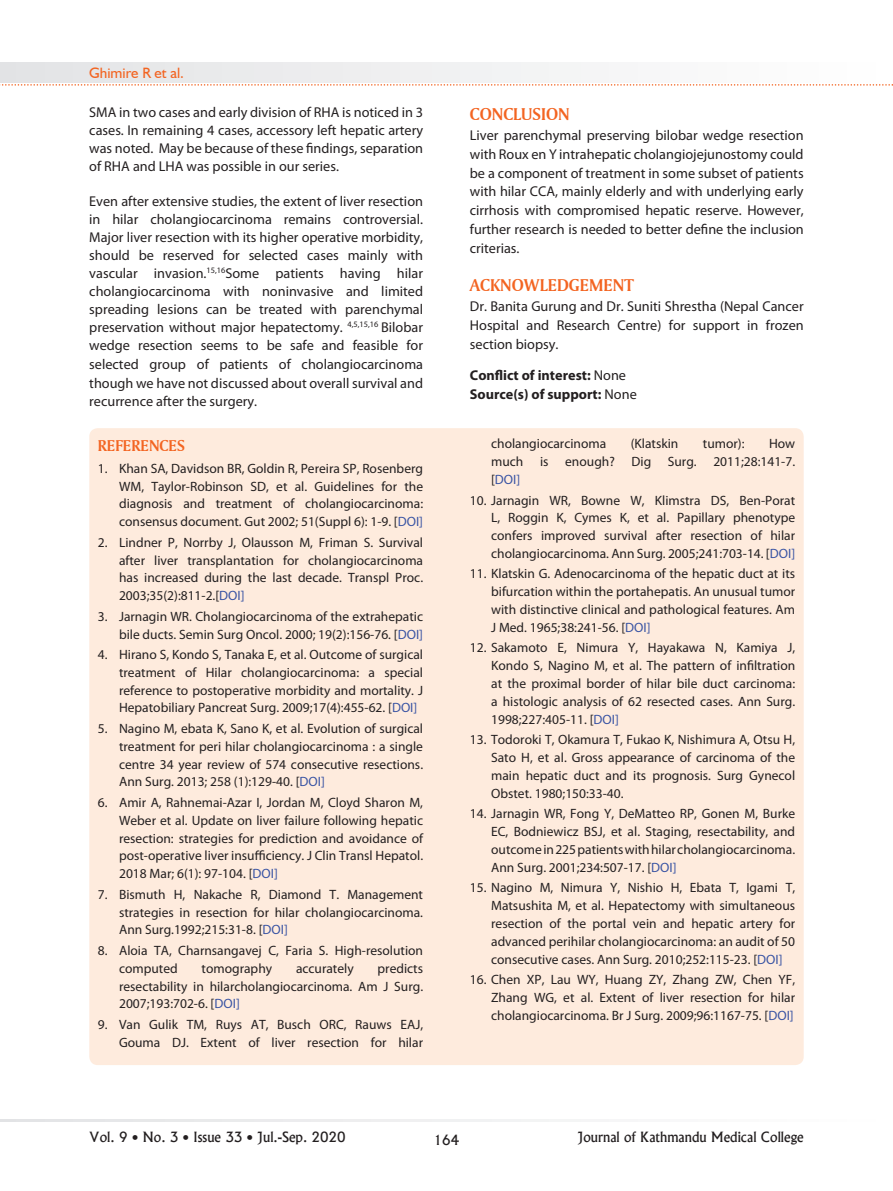
<style>
.page{position:relative;width:893px;height:1191px;background:#fff}
.page>*{position:absolute;margin:0;border:0;box-sizing:border-box;transform-origin:0 0}
.t1{font:18px "Amerigo BT Bold A";color:#f36421}
.t2{font:16.5px "Amerigo BT Bold A";color:#f36421}
.t3{font:15px "Humanist 521 BT";color:#f36421}
.t4{font:14.25px/18.1px "Myriad Pro";color:#231f20;text-align:justify}
.t5{font:700 14.25px/18.8px "Myriad Pro";color:#231f20}
.t6{font:13.5px/17.9px "Myriad Pro";color:#231f20;text-align:justify}
.t7{font:13.5px "Alaska";color:#231f20}
.s1{color:#3853a3}
.s2{font-weight:400}
</style>
<div class="page">
<div style="left:0;top:63px;width:893px;height:20px;background:linear-gradient(to right,#e2e3e5,#fff)"></div>
<svg style="left:0;top:1119px;width:581px;height:2px"></svg>
<svg style="left:0;top:84px;width:893px;height:2px"></svg>
<div style="left:89px;top:428px;width:715px;height:637px;background:#feebdd;border-radius:9px"></div>
<p class="t3" style="left:89px;top:63px;width:96px">Ghimire R et al.</p>
<p class="t4" style="left:89px;top:103px;width:335px">SMA in two cases and early division of RHA is noticed in 3 cases. In remaining 4 cases, accessory left hepatic artery was noted. May be because of these findings, separation of RHA and LHA was possible in our series.</p>
<p class="t4" style="left:89px;top:192px;width:335px">Even after extensive studies, the extent of liver resection in hilar cholangiocarcinoma remains controversial.<br>Major liver resection with its higher operative morbidity, should be reserved for selected cases mainly with vascular invasion.<sup>15,16</sup>Some patients having hilar cholangiocarcinoma with noninvasive and limited spreading lesions can be treated with parenchymal preservation without major hepatectomy. <sup>4,5,15,16</sup> Bilobar wedge resection seems to be safe and feasible for selected group of patients of cholangiocarcinoma though we have not discussed about overall survival and recurrence after the surgery.</p>
<p class="t2" style="left:98px;top:435px;width:89px">REFERENCES</p>
<p class="t6" style="left:119px;top:459px;width:306px;text-indent:-21px">1. Khan SA, Davidson BR, Goldin R, Pereira SP, Rosenberg WM, Taylor-Robinson SD, et al. Guidelines for the diagnosis and treatment of cholangiocarcinoma: consensus document. Gut 2002; 51(Suppl 6): 1-9. [<span class="s1">DOI]</span></p>
<p class="t6" style="left:119px;top:533px;width:306px;text-indent:-21px">2. Lindner P, Norrby J, Olausson M, Friman S. Survival after liver transplantation for cholangiocarcinoma has increased during the last decade. Transpl Proc.<br>2003;35(2):811-2.[<span class="s1">DOI]</span></p>
<p class="t6" style="left:98px;top:607px;width:327px;text-align:right">3. Jarnagin WR. Cholangiocarcinoma of the extrahepatic bile ducts. Semin Surg Oncol. 2000; 19(2):156-76. [<span class="s1">DOI]</span></p>
<p class="t6" style="left:119px;top:645px;width:306px;text-indent:-21px">4. Hirano S, Kondo S, Tanaka E, et al. Outcome of surgical treatment of Hilar cholangiocarcinoma: a special reference to postoperative morbidity and mortality. J Hepatobiliary Pancreat Surg. 2009;17(4):455-62. [<span class="s1">DOI]</span></p>
<p class="t6" style="left:119px;top:719px;width:306px;text-indent:-21px">5. Nagino M, ebata K, Sano K, et al. Evolution of surgical treatment for peri hilar cholangiocarcinoma : a single centre 34 year review of 574 consecutive resections.<br>Ann Surg. 2013; 258 (1):129-40. [<span class="s1">DOI]</span></p>
<p class="t6" style="left:119px;top:793px;width:306px;text-indent:-21px">6. Amir A, Rahnemai-Azar I, Jordan M, Cloyd Sharon M, Weber et al. Update on liver failure following hepatic resection: strategies for prediction and avoidance of post-operative liver insufficiency. J Clin Transl Hepatol.<br>2018 Mar; 6(1): 97-104. [<span class="s1">DOI]</span></p>
<p class="t6" style="left:119px;top:885px;width:306px;text-indent:-21px">7. Bismuth H, Nakache R, Diamond T. Management strategies in resection for hilar cholangiocarcinoma.<br>Ann Surg.1992;215:31-8. [<span class="s1">DOI]</span></p>
<p class="t6" style="left:119px;top:941px;width:305px;text-indent:-21px">8. Aloia TA, Charnsangavej C, Faria S. High-resolution computed</p>
<p class="t6" style="left:119px;top:959px;width:306px;text-indent:259px">predicts resectability in hilarcholangiocarcinoma. Am J Surg.<br>2007;193:702-6. [<span class="s1">DOI]</span></p>
<p class="t6" style="left:98px;top:1015px;width:327px;text-align:right">9. Van Gulik TM, Ruys AT, Busch ORC, Rauws EAJ,<br>Gouma DJ. Extent of liver resection for hilar</p>
<p class="t6" style="left:202px;top:959px;width:72px">tomography</p>
<p class="t6" style="left:296px;top:959px;width:59px">accurately</p>
<h1 class="t1" style="left:470px;top:103px;width:101px">CONCLUSION</h1>
<p class="t4" style="left:470px;top:126px;width:335px;line-height:18.8px">Liver parenchymal preserving bilobar wedge resection with Roux en Y intrahepatic cholangiojejunostomy could be a component of treatment in some subset of patients with hilar CCA, mainly elderly and with underlying early cirrhosis with compromised hepatic reserve. However, further research is needed to better define the inclusion criterias.</p>
<h1 class="t1" style="left:470px;top:274px;width:166px">ACKNOWLEDGEMENT</h1>
<p class="t4" style="left:470px;top:297px;width:335px;line-height:18.8px">Dr. Banita Gurung and Dr. Suniti Shrestha (Nepal Cancer Hospital and Research Centre) for support in frozen section biopsy.</p>
<p class="t5" style="left:470px;top:366px;width:168px">Conflict of interest: <span class="s2">None<br></span>Source(s) of support: <span class="s2">None</span></p>
<p class="t6" style="left:491px;top:435px;width:117px">cholangiocarcinoma</p>
<p class="t6" style="left:631px;top:435px;width:49px">(Klatskin</p>
<p class="t6" style="left:703px;top:435px;width:43px">tumor):</p>
<p class="t6" style="left:491px;top:435px;width:306px;text-indent:278px">How much is enough? Dig Surg. 2011;28:141-7. [<span class="s1">DOI]</span></p>
<p class="t6" style="left:491px;top:491px;width:306px;text-indent:-21px">10. Jarnagin WR, Bowne W, Klimstra DS, Ben-Porat L, Roggin K, Cymes K, et al. Papillary phenotype confers improved survival after resection of hilar cholangiocarcinoma. Ann Surg. 2005;241:703-14. [<span class="s1">DOI]</span></p>
<p class="t6" style="left:491px;top:565px;width:306px;text-indent:-21px">11. Klatskin G. Adenocarcinoma of the hepatic duct at its bifurcation within the portahepatis. An unusual tumor with distinctive clinical and pathological features. Am J Med. 1965;38:241-56. [<span class="s1">DOI]</span></p>
<p class="t6" style="left:491px;top:639px;width:306px;text-indent:-21px">12. Sakamoto E, Nimura Y, Hayakawa N, Kamiya J, Kondo S, Nagino M, et al. The pattern of infiltration at the proximal border of hilar bile duct carcinoma: a histologic analysis of 62 resected cases. Ann Surg.<br>1998;227:405-11. [<span class="s1">DOI]</span></p>
<p class="t6" style="left:491px;top:730px;width:306px;text-indent:-21px">13. Todoroki T, Okamura T, Fukao K, Nishimura A, Otsu H, Sato H, et al. Gross appearance of carcinoma of the main hepatic duct and its prognosis. Surg Gynecol Obstet. 1980;150:33-40.</p>
<p class="t6" style="left:491px;top:804px;width:306px;text-indent:-21px">14. Jarnagin WR, Fong Y, DeMatteo RP, Gonen M, Burke EC, Bodniewicz BSJ, et al. Staging, resectability, and outcome in 225 patients with hilar cholangiocarcinoma.<br>Ann Surg. 2001;234:507-17. [<span class="s1">DOI]</span></p>
<p class="t6" style="left:491px;top:878px;width:306px;text-indent:-21px">15. Nagino M, Nimura Y, Nishio H, Ebata T, Igami T, Matsushita M, et al. Hepatectomy with simultaneous resection of the portal vein and hepatic artery for advanced perihilar cholangiocarcinoma: an audit of 50 consecutive cases. Ann Surg. 2010;252:115-23. [<span class="s1">DOI]</span></p>
<p class="t6" style="left:491px;top:970px;width:306px;text-indent:-21px">16. Chen XP, Lau WY, Huang ZY, Zhang ZW, Chen YF, Zhang WG, et al. Extent of liver resection for hilar cholangiocarcinoma. Br J Surg. 2009;96:1167-75. [<span class="s1">DOI]</span></p>
<p class="t7" style="left:89px;top:1129px;width:258px">Vol. 9 • No. 3 • Issue 33 • Jul.-Sep. 2020</p>
<p class="t7" style="left:434px;top:1131px;width:27px">164</p>
<p class="t7" style="left:578px;top:1129px;width:227px">Journal of Kathmandu Medical College</p>
</div>
